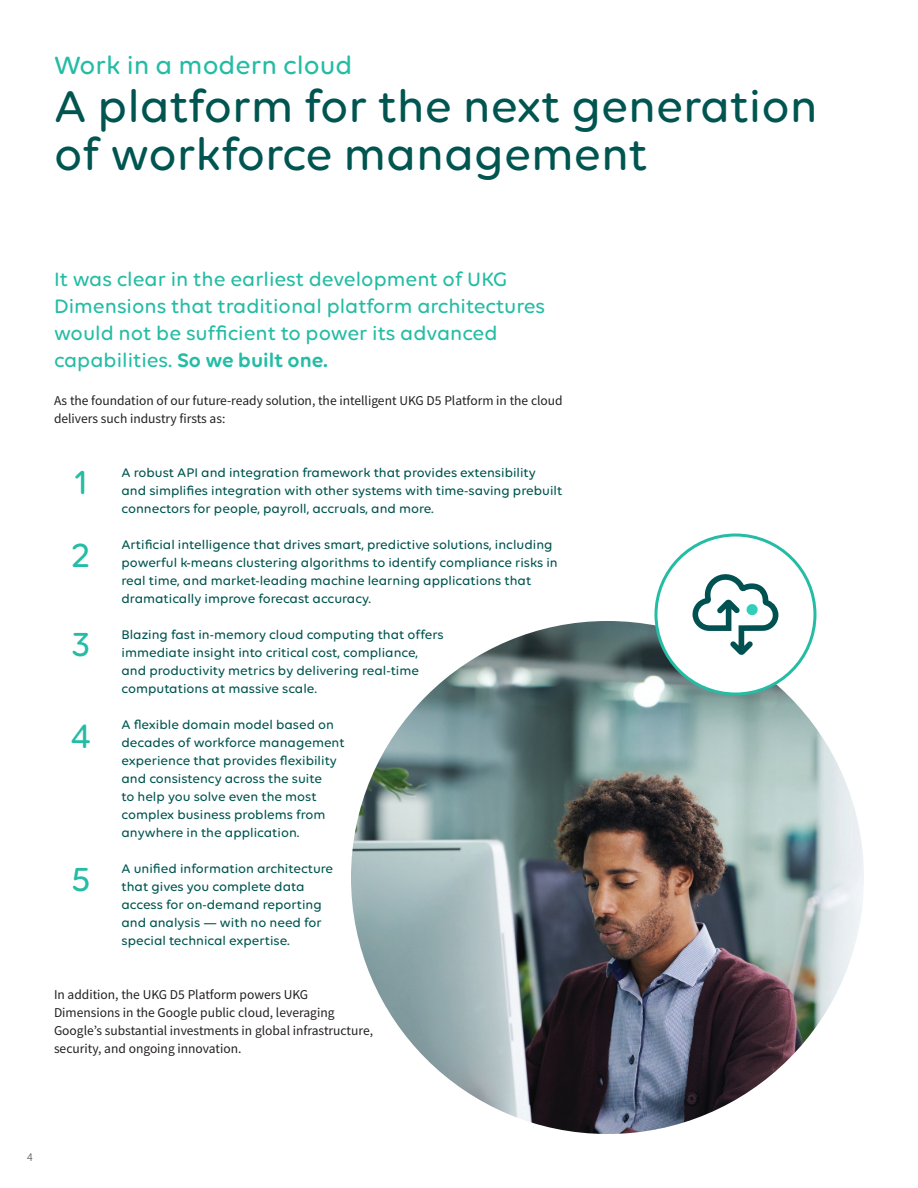
<style>
.page{position:relative;width:918px;height:1188px;background:#fff}
.page>*{position:absolute;margin:0;border:0;box-sizing:border-box;transform-origin:0 0}
.Main_headline_Dark_T{font:500 48px/48px "Volte Rounded";color:#005550}
.Headline_48_Light_Te{font:500 36px "Volte Rounded";color:#24bca4}
.Main_subheadline_Lig{font:500 27px "Volte Rounded";color:#24bca4}
.Body_text_14_18_Ligh{font:500 21px/27px "Volte Rounded";color:#24bca4}
.Volte_16_21_Dark_Tea{font:500 13.5px/18px "Volte Rounded";color:#005550}
.Body_text_9_12_Black{font:13.5px/18px "Source Sans Pro";color:#231f20}
.t1{font:300 12px "Source Sans Pro";color:#231f20}
.s1{font-weight:600}
</style>
<div class="page">
<img style="left:351px;top:621px;width:513px;height:513px;border-radius:256px">
<div style="left:656px;top:535px;width:159px;height:159px;background:#fff;border-radius:50%"></div>
<div style="left:654px;top:534px;width:162px;height:162px;border:3px solid #24bca4;border-radius:50%"></div>
<svg style="left:692px;top:574px;width:87px;height:81px"></svg>
<p class="Main_subheadline_Lig" style="left:54px;top:50px;width:300px">Work in a modern cloud</p>
<p class="Main_headline_Dark_T" style="left:54px;top:81px;width:765px">A platform for the next generation of workforce management</p>
<p class="Body_text_14_18_Ligh" style="left:54px;top:265px;width:493px">It was clear in the earliest development of UKG Dimensions that traditional platform architectures would not be sufficient to power its advanced capabilities. <span class="s1">So we built one.</span></p>
<p class="Body_text_9_12_Black" style="left:54px;top:391px;width:510px">As the foundation of our future-ready solution, the intelligent UKG D5 Platform in the cloud delivers such industry firsts as:</p>
<p class="Headline_48_Light_Te" style="left:73px;top:461px;width:17px">1</p>
<p class="Headline_48_Light_Te" style="left:72px;top:535px;width:20px">2</p>
<p class="Headline_48_Light_Te" style="left:72px;top:623px;width:20px">3</p>
<p class="Headline_48_Light_Te" style="left:71px;top:716px;width:22px">4</p>
<p class="Headline_48_Light_Te" style="left:71px;top:858px;width:21px">5</p>
<p class="Volte_16_21_Dark_Tea" style="left:122px;top:463px;width:442px">A robust API and integration framework that provides extensibility and simplifies integration with other systems with time-saving prebuilt connectors for people, payroll, accruals, and more.</p>
<p class="Volte_16_21_Dark_Tea" style="left:122px;top:535px;width:438px">Artificial intelligence that drives smart, predictive solutions, including powerful k-means clustering algorithms to identify compliance risks in real time, and market-leading machine learning applications that dramatically improve forecast accuracy.</p>
<p class="Volte_16_21_Dark_Tea" style="left:122px;top:625px;width:324px">Blazing fast in-memory cloud computing that offers immediate insight into critical cost, compliance, and productivity metrics by delivering real-time computations at massive scale.</p>
<p class="Volte_16_21_Dark_Tea" style="left:122px;top:715px;width:225px">A flexible domain model based on decades of workforce management experience that provides flexibility and consistency across the suite<br>to help you solve even the most complex business problems from anywhere in the application.</p>
<p class="Volte_16_21_Dark_Tea" style="left:122px;top:859px;width:213px">A unified information architecture that gives you complete data access for on-demand reporting and analysis — with no need for special technical expertise.</p>
<p class="Body_text_9_12_Black" style="left:54px;top:985px;width:321px">In addition, the UKG D5 Platform powers UKG Dimensions in the Google public cloud, leveraging Google’s substantial investments in global infrastructure, security, and ongoing innovation.</p>
<p class="t1" style="left:27px;top:1150px;width:7px">4</p>
</div>
